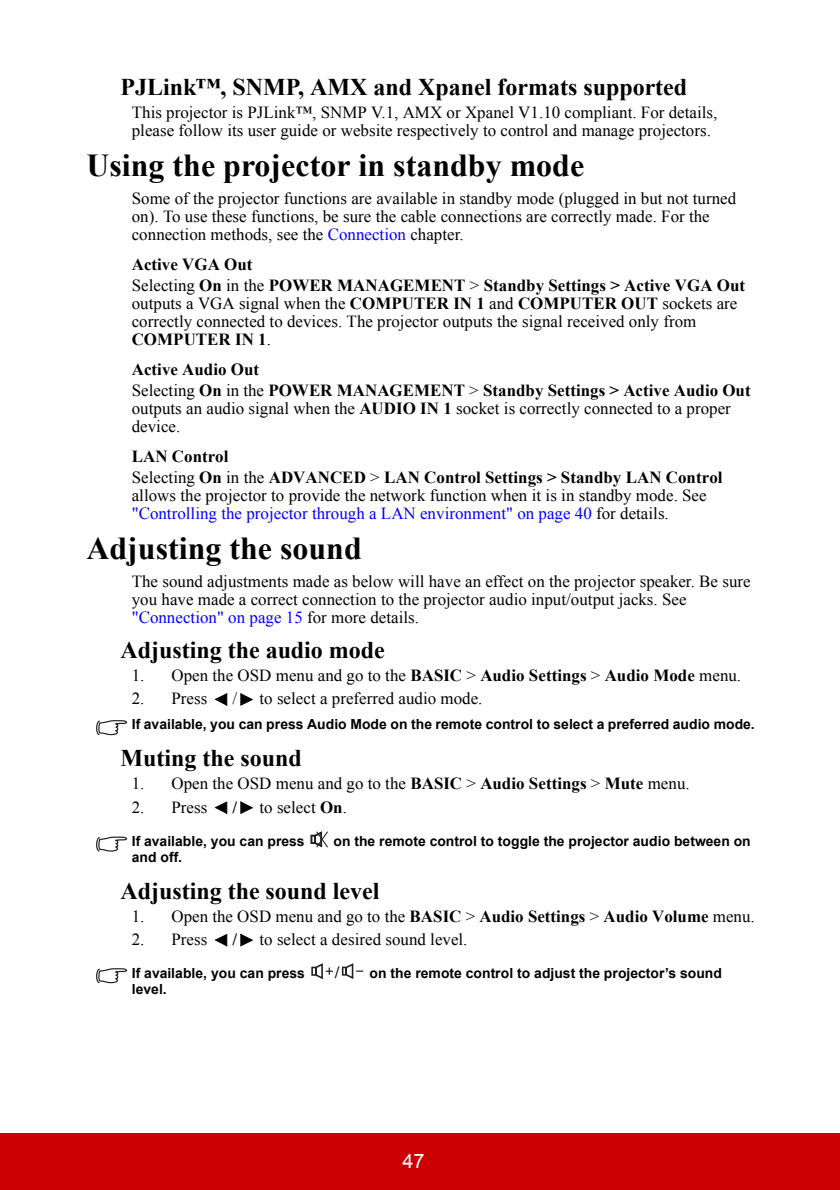
<style>
.page{position:relative;width:840px;height:1190px;background:#fff}
.page>*{position:absolute;margin:0;border:0;box-sizing:border-box;transform-origin:0 0}
.t1{font:700 32px "Times New Roman";color:#000}
.t2{font:700 24px "Times New Roman";color:#000}
.t3{font:20px "Arial";color:#fff}
.t4{font:17px/18px "Times New Roman";letter-spacing:.005em;color:#000}
.t5{font:700 17px/21px "Times New Roman";letter-spacing:.005em;color:#000}
.t6{font:700 14px "Arial";color:#000}
.s1{color:#00f}
.s2{font-weight:400}
.s3{font-weight:700}
</style>
<div class="page">
<div style="left:0;top:1133px;width:839px;height:57px;background:#cc0003"></div>
<svg style="left:215px;top:693px;width:12px;height:13px"></svg>
<svg style="left:240px;top:693px;width:13px;height:13px"></svg>
<svg style="left:96px;top:720px;width:31px;height:15px"></svg>
<svg style="left:215px;top:801px;width:12px;height:13px"></svg>
<svg style="left:240px;top:801px;width:13px;height:13px"></svg>
<svg style="left:96px;top:837px;width:31px;height:15px"></svg>
<svg style="left:311px;top:831px;width:17px;height:16px"></svg>
<svg style="left:215px;top:934px;width:12px;height:13px"></svg>
<svg style="left:240px;top:934px;width:13px;height:13px"></svg>
<svg style="left:96px;top:968px;width:31px;height:15px"></svg>
<svg style="left:311px;top:963px;width:22px;height:16px"></svg>
<svg style="left:342px;top:963px;width:21px;height:16px"></svg>
<h2 class="t2" style="left:120px;top:73px;width:568px">PJLink™, SNMP, AMX and Xpanel formats supported</h2>
<p class="t4" style="left:132px;top:104px;width:587px">This projector is PJLink™, SNMP V.1, AMX or Xpanel V1.10 compliant. For details, please follow its user guide or website respectively to control and manage projectors.</p>
<h1 class="t1" style="left:86px;top:148px;width:499px">Using the projector in standby mode</h1>
<p class="t4" style="left:132px;top:189px;width:606px">Some of the projector functions are available in standby mode (plugged in but not turned on). To use these functions, be sure the cable connections are correctly made. For the connection methods, see the <span class="s1">Connection</span> chapter.</p>
<p class="t5" style="left:132px;top:254px;width:615px">Active VGA Out<br><span class="s2">Selecting</span> On <span class="s2">in the</span> POWER MANAGEMENT <span class="s2">&gt;</span> Standby Settings &gt; Active VGA Out</p>
<p class="t4" style="left:132px;top:295px;width:607px">outputs a VGA signal when the <span class="s3">COMPUTER IN 1</span> and <span class="s3">COMPUTER OUT</span> sockets are correctly connected to devices. The projector outputs the signal received only from<br><span class="s3">COMPUTER IN 1</span>.</p>
<p class="t5" style="left:132px;top:359px;width:620px">Active Audio Out<br><span class="s2">Selecting</span> On <span class="s2">in the</span> POWER MANAGEMENT <span class="s2">&gt;</span> Standby Settings &gt; Active Audio Out</p>
<p class="t4" style="left:132px;top:400px;width:601px">outputs an audio signal when the <span class="s3">AUDIO IN 1</span> socket is correctly connected to a proper device.</p>
<p class="t5" style="left:132px;top:446px;width:592px">LAN Control<br><span class="s2">Selecting</span> On <span class="s2">in the</span> ADVANCED <span class="s2">&gt;</span> LAN Control Settings &gt; Standby LAN Control</p>
<p class="t4" style="left:132px;top:487px;width:576px">allows the projector to provide the network function when it is in standby mode. See <span class="s1">"Controlling the projector through a LAN environment" on page 40</span> for details.</p>
<h1 class="t1" style="left:86px;top:531px;width:277px">Adjusting the sound</h1>
<p class="t4" style="left:132px;top:572px;width:620px">The sound adjustments made as below will have an effect on the projector speaker. Be sure you have made a correct connection to the projector audio input/output jacks. See <span class="s1">"Connection" on page 15</span> for more details.</p>
<h2 class="t2" style="left:120px;top:637px;width:266px">Adjusting the audio mode</h2>
<p class="t4" style="left:132px;top:667px;width:611px">1. Open the OSD menu and go to the <span class="s3">BASIC</span> &gt; <span class="s3">Audio Settings</span> &gt; <span class="s3">Audio Mode</span> menu.</p>
<p class="t4" style="left:132px;top:690px;width:77px">2. Press</p>
<p class="t4" style="left:233px;top:690px;width:6px">/</p>
<p class="t4" style="left:260px;top:690px;width:224px">to select a preferred audio mode.</p>
<p class="t6" style="left:132px;top:717px;width:625px">If available, you can press Audio Mode on the remote control to select a preferred audio mode.</p>
<h2 class="t2" style="left:120px;top:745px;width:183px">Muting the sound</h2>
<p class="t4" style="left:132px;top:775px;width:559px">1. Open the OSD menu and go to the <span class="s3">BASIC</span> &gt; <span class="s3">Audio Settings</span> &gt; <span class="s3">Mute</span> menu.</p>
<p class="t4" style="left:132px;top:798px;width:77px">2. Press</p>
<p class="t5" style="left:233px;top:796px;width:6px">/</p>
<p class="t4" style="left:260px;top:798px;width:89px">to select <span class="s3">On</span>.</p>
<p class="t6" style="left:132px;top:833px;width:174px">If available, you can press</p>
<p class="t6" style="left:334px;top:833px;width:419px">on the remote control to toggle the projector audio between on</p>
<p class="t6" style="left:132px;top:849px;width:52px">and off.</p>
<h2 class="t2" style="left:120px;top:877px;width:261px">Adjusting the sound level</h2>
<p class="t4" style="left:132px;top:907px;width:625px">1. Open the OSD menu and go to the <span class="s3">BASIC</span> &gt; <span class="s3">Audio Settings</span> &gt; <span class="s3">Audio Volume</span> menu.</p>
<p class="t4" style="left:132px;top:930px;width:77px">2. Press</p>
<p class="t5" style="left:233px;top:929px;width:6px">/</p>
<p class="t4" style="left:260px;top:930px;width:209px">to select a desired sound level.</p>
<p class="t6" style="left:132px;top:965px;width:175px">If available, you can press</p>
<p class="t5" style="left:335px;top:961px;width:6px">/</p>
<p class="t6" style="left:370px;top:965px;width:354px">on the remote control to adjust the projector’s sound</p>
<p class="t6" style="left:132px;top:982px;width:36px">level.</p>
<p class="t3" style="left:402px;top:1150px;width:24px">47</p>
</div>
